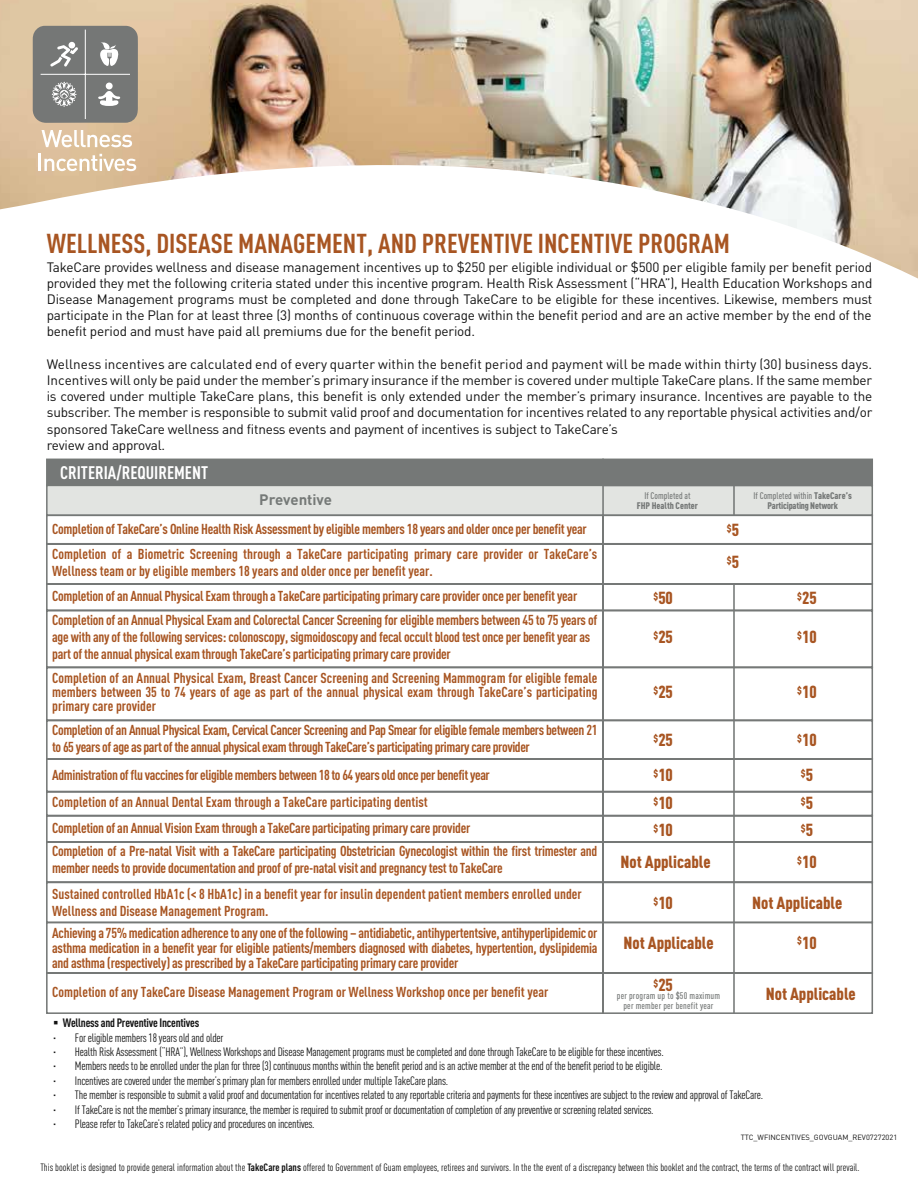
<style>
.page{position:relative;width:918px;height:1188px;background:#fff}
.page>*{position:absolute;margin:0;border:0;box-sizing:border-box;transform-origin:0 0}
.t1{font:700 27px "DIN Cond";color:#a85522}
.t2{font:700 18px "DIN Cond";color:#fff}
.t3{font:900 17.25px "DIN Cond";color:#a85522}
.t4{font:700 15px "DIN";letter-spacing:-.005em;color:#757977}
.t5{font:700 14.25px/24.3px "DIN Cond";letter-spacing:-.02em;color:#a85522}
.t6{font:700 14.25px/25.5px "DIN Cond";color:#a85522}
.t7{font:13.5px/16.2px "DIN";letter-spacing:-.015em;color:#121212;text-align:justify}
.t8{font:12px/14.4px "DIN Cond";letter-spacing:-.02em;color:#121212}
.t9{font:10.5px "DIN Cond";color:#121212}
.t10{font:900 10.05px "DIN Cond";color:#a85522}
.t11{font:900 9.45px/10.2px "DIN Cond";letter-spacing:-.02em;color:#757877;text-align:center}
.t12{font:500 9.45px/10.2px "DIN Cond";letter-spacing:.02em;color:#757877;text-align:center}
.t13{font:900 9.45px "DIN Cond";color:#757877}
.t14{font:500 9.45px "DIN Cond";color:#757877}
.t15{font:7.5px "DIN";color:#121212}
.s1{font-weight:500}
.s2{font-size:17.25px}
.s3{font-weight:700}
</style>
<div class="page">
<img style="left:0;top:0;width:918px;height:279px">
<svg style="left:33px;top:26px;width:105px;height:97px;background:#858685"></svg>
<svg style="left:42px;top:130px;width:90px;height:17px"></svg>
<svg style="left:39px;top:154px;width:97px;height:17px"></svg>
<svg style="left:46px;top:458px;width:828px;height:56px;background:#b6b8b6"></svg>
<svg style="left:46px;top:514px;width:828px;height:407px"></svg>
<div style="left:603px;top:459px;width:269px;height:26px;background:#757877"></div>
<hr style="left:602px;top:485px;width:2px;height:30px;background:#757877">
<hr style="left:733px;top:485px;width:2px;height:30px;background:#757877">
<svg style="left:46px;top:921px;width:828px;height:93px"></svg>
<hr style="left:733px;top:584px;width:2px;height:429px;background:#757877">
<h1 class="t1" style="left:47px;top:227px;width:684px">WELLNESS, DISEASE MANAGEMENT, AND PREVENTIVE INCENTIVE PROGRAM</h1>
<p class="t7" style="left:47px;top:258px;width:827px">TakeCare provides wellness and disease management incentives up to $250 per eligible individual or $500 per eligible family per benefit period provided they met the following criteria stated under this incentive program. Health Risk Assessment (“HRA”), Health Education Workshops and Disease Management programs must be completed and done through TakeCare to be eligible for these incentives. Likewise, members must participate in the Plan for at least three (3) months of continuous coverage within the benefit period and are an active member by the end of the benefit period and must have paid all premiums due for the benefit period.</p>
<p class="t7" style="left:47px;top:356px;width:827px;text-align:left">Wellness incentives are calculated end of every quarter within the benefit period and payment will be made within thirty (30) business days.<br>Incentives will only be paid under the member’s primary insurance if the member is covered under multiple TakeCare plans. If the same member is covered under multiple TakeCare plans, this benefit is only extended under the member’s primary insurance. Incentives are payable to the subscriber. The member is responsible to submit valid proof and documentation for incentives related to any reportable physical activities and/or sponsored TakeCare wellness and fitness events and payment of incentives is subject to TakeCare’s<br>review and approval.</p>
<p class="t2" style="left:60px;top:462px;width:149px">CRITERIA/REQUIREMENT</p>
<p class="t4" style="left:259px;top:490px;width:74px">Preventive</p>
<p class="t5" style="left:52px;top:516px;width:547px;line-height:25.5px">Completion of TakeCare’s Online Health Risk Assessment by eligible members 18 years and older once per benefit year<br>Completion of a Biometric Screening through a TakeCare participating primary care provider or TakeCare’s</p>
<p class="t5" style="left:52px;top:559px;width:547px">Wellness team or by eligible members 18 years and older once per benefit year.<br>Completion of an Annual Physical Exam through a TakeCare participating primary care provider once per benefit year<br>Completion of an Annual Physical Exam and Colorectal Cancer Screening for eligible members between 45 to 75 years of</p>
<p class="t5" style="left:52px;top:628px;width:540px;line-height:17.1px">age with any of the following services: colonoscopy, sigmoidoscopy and fecal occult blood test once per benefit year as part of the annual physical exam through TakeCare’s participating primary care provider</p>
<p class="t5" style="left:52px;top:670px;width:547px;line-height:14.1px;text-align:justify">Completion of an Annual Physical Exam, Breast Cancer Screening and Screening Mammogram for eligible female members between 35 to 74 years of age as part of the annual physical exam through TakeCare’s participating primary care provider</p>
<p class="t5" style="left:52px;top:721px;width:547px;line-height:17.1px">Completion of an Annual Physical Exam, Cervical Cancer Screening and Pap Smear for eligible female members between 21 to 65 years of age as part of the annual physical exam through TakeCare’s participating primary care provider</p>
<p class="t5" style="left:52px;top:762px;width:439px">Administration of flu vaccines for eligible members between 18 to 64 years old once per benefit year</p>
<p class="t6" style="left:52px;top:789px;width:377px">Completion of an Annual Dental Exam through a TakeCare participating dentist</p>
<p class="t5" style="left:52px;top:815px;width:547px;line-height:23.5px">Completion of an Annual Vision Exam through a TakeCare participating primary care provider<br>Completion of a Pre-natal Visit with a TakeCare participating Obstetrician Gynecologist within the first trimester and</p>
<p class="t6" style="left:52px;top:855px;width:531px">member needs to provide documentation and proof of pre-natal visit and pregnancy test to TakeCare<br>Sustained controlled HbA1c (&lt; 8 HbA1c) in a benefit year for insulin dependent patient members enrolled under</p>
<p class="t6" style="left:52px;top:898px;width:218px">Wellness and Disease Management Program.</p>
<p class="t14" style="left:644px;top:490px;width:48px">If Completed at</p>
<p class="t13" style="left:637px;top:500px;width:63px">FHP Health Center</p>
<p class="t11" style="left:754px;top:490px;width:100px"><span class="s1">If Completed within</span> TakeCare’s<br>Participating Network</p>
<p class="t10" style="left:727px;top:522px;width:14px">$<span class="s2">5</span></p>
<p class="t10" style="left:727px;top:554px;width:14px">$<span class="s2">5</span></p>
<p class="t3" style="left:654px;top:587px;width:21px"><sup>$</sup>50</p>
<p class="t3" style="left:797px;top:587px;width:21px"><sup>$</sup>25</p>
<p class="t3" style="left:654px;top:626px;width:21px"><sup>$</sup>25</p>
<p class="t3" style="left:797px;top:626px;width:21px"><sup>$</sup>10</p>
<p class="t3" style="left:654px;top:681px;width:21px"><sup>$</sup>25</p>
<p class="t3" style="left:797px;top:681px;width:21px"><sup>$</sup>10</p>
<p class="t3" style="left:654px;top:729px;width:21px"><sup>$</sup>25</p>
<p class="t3" style="left:797px;top:729px;width:21px"><sup>$</sup>10</p>
<p class="t3" style="left:654px;top:764px;width:21px"><sup>$</sup>10</p>
<p class="t10" style="left:801px;top:767px;width:14px">$<span class="s2">5</span></p>
<p class="t3" style="left:654px;top:792px;width:21px"><sup>$</sup>10</p>
<p class="t10" style="left:801px;top:795px;width:14px">$<span class="s2">5</span></p>
<p class="t3" style="left:654px;top:819px;width:21px"><sup>$</sup>10</p>
<p class="t10" style="left:801px;top:822px;width:14px">$<span class="s2">5</span></p>
<p class="t3" style="left:621px;top:851px;width:92px">Not Applicable</p>
<p class="t3" style="left:797px;top:851px;width:21px"><sup>$</sup>10</p>
<p class="t3" style="left:654px;top:892px;width:21px"><sup>$</sup>10</p>
<p class="t3" style="left:752px;top:892px;width:92px">Not Applicable</p>
<p class="t5" style="left:52px;top:925px;width:547px;line-height:15px;text-align:justify">Achieving a 75% medication adherence to any one of the following – antidiabetic, antihypertentsive, antihyperlipidemic or asthma medication in a benefit year for eligible patients/members diagnosed with diabetes, hypertention, dyslipidemia and asthma (respectively) as prescribed by a TakeCare participating primary care provider</p>
<p class="t6" style="left:52px;top:978px;width:498px">Completion of any TakeCare Disease Management Program or Wellness Workshop once per benefit year</p>
<p class="t3" style="left:624px;top:932px;width:92px">Not Applicable</p>
<p class="t3" style="left:797px;top:932px;width:21px"><sup>$</sup>10</p>
<p class="t3" style="left:654px;top:974px;width:21px"><sup>$</sup>25</p>
<p class="t3" style="left:766px;top:983px;width:92px">Not Applicable</p>
<p class="t12" style="left:617px;top:990px;width:105px">per program up to $50 maximum per member per benefit year</p>
<p class="t8" style="left:53px;top:1016px;width:711px">▪ <span class="s3">Wellness and Preventive Incentives<br></span>· For eligible members 18 years old and older<br>· Health Risk Assessment (“HRA”), Wellness Workshops and Disease Management programs must be completed and done through TakeCare to be eligible for these incentives.<br>· Members needs to be enrolled under the plan for three (3) continuous months within the benefit period and is an active member at the end of the benefit period to be eligible.<br>· Incentives are covered under the member’s primary plan for members enrolled under multiple TakeCare plans.<br>· The member is responsible to submit a valid proof and documentation for incentives related to any reportable criteria and payments for these incentives are subject to the review and approval of TakeCare. · If TakeCare is not the member’s primary insurance, the member is required to submit proof or documentation of completion of any preventive or screening related services.<br>· Please refer to TakeCare’s related policy and procedures on incentives.</p>
<p class="t15" style="left:741px;top:1132px;width:158px">TTC_WFINCENTIVES_GOVGUAM_REV07272021</p>
<p class="t9" style="left:40px;top:1161px;width:821px">This booklet is designed to provide general information about the <span class="s3">TakeCare plans</span> offered to Government of Guam employees, retirees and survivors. In the the event of a discrepancy between this booklet and the contract, the terms of the contract will prevail.</p>
</div>
